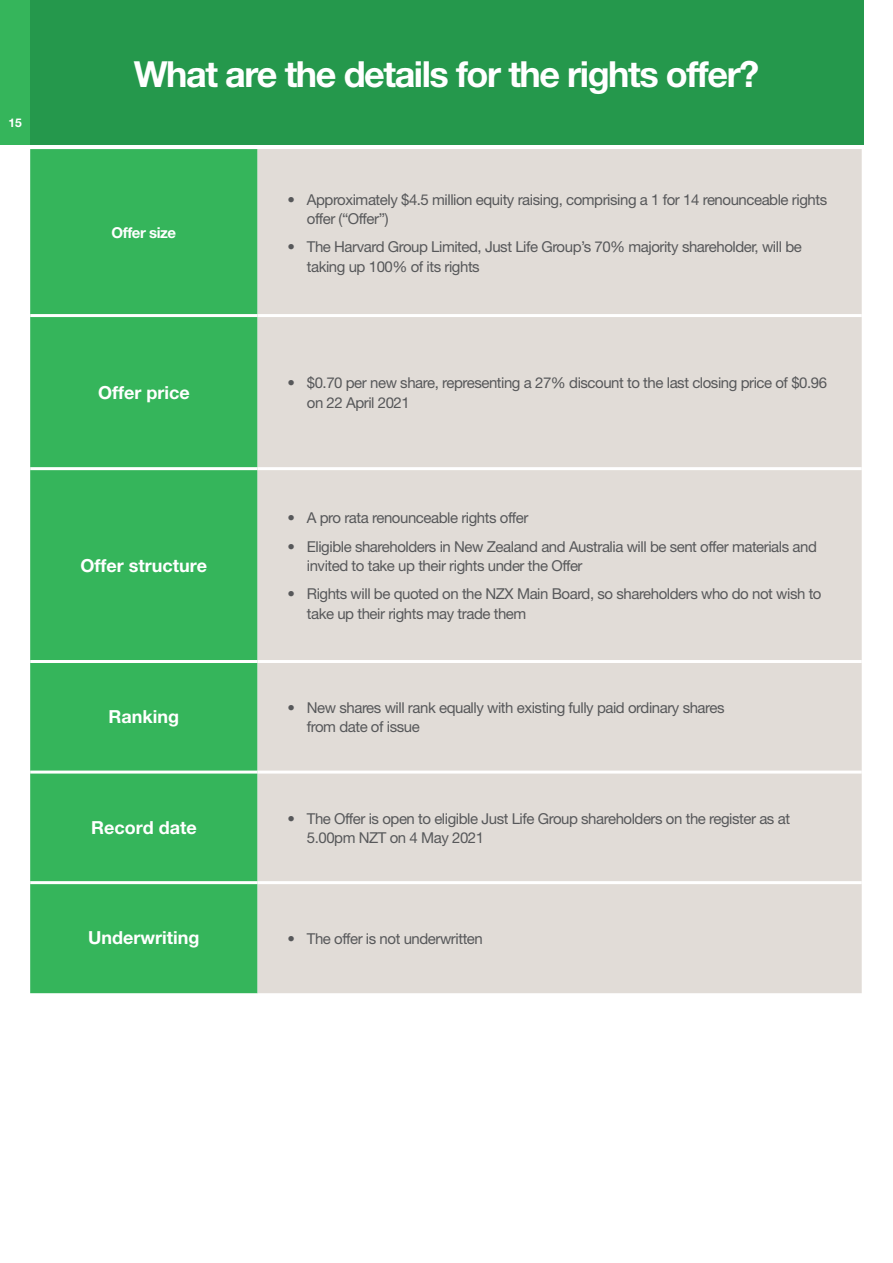
<style>
.page{position:relative;width:893px;height:1263px;background:#fff}
.page>*{position:absolute;margin:0;border:0;box-sizing:border-box;transform-origin:0 0}
.t1{font:700 36px "Helvetica Neue";letter-spacing:-.04em;color:#fff}
.t2{font:700 18px "Helvetica Neue";color:#fff}
.t3{font:15px/19.5px "Helvetica Neue";letter-spacing:-.03em;color:#57585a}
.t4{font:700 15px "Helvetica Neue";letter-spacing:-.03em;color:#fff}
.t5{font:700 12px "Helvetica Neue";color:#fff}
</style>
<div class="page">
<div style="left:0;top:0;width:30px;height:145px;background:#35b55b"></div>
<div style="left:30px;top:149px;width:228px;height:844px;background:#35b55b"></div>
<div style="left:258px;top:149px;width:604px;height:844px;background:#e1dcd7"></div>
<hr style="left:30px;top:314px;width:228px;height:3px;background:#fff">
<hr style="left:258px;top:314px;width:604px;height:3px;background:#fff">
<hr style="left:30px;top:467px;width:228px;height:3px;background:#fff">
<hr style="left:258px;top:467px;width:604px;height:3px;background:#fff">
<hr style="left:30px;top:660px;width:228px;height:3px;background:#fff">
<hr style="left:258px;top:660px;width:604px;height:3px;background:#fff">
<hr style="left:30px;top:770px;width:228px;height:3px;background:#fff">
<hr style="left:258px;top:770px;width:604px;height:3px;background:#fff">
<hr style="left:30px;top:881px;width:228px;height:3px;background:#fff">
<hr style="left:258px;top:881px;width:604px;height:3px;background:#fff">
<div style="left:30px;top:0;width:833px;height:145px;background:#25984c"></div>
<p class="t5" style="left:8px;top:116px;width:15px">15</p>
<h1 class="t1" style="left:134px;top:52px;width:627px">What are the details for the rights offer?</h1>
<p class="t4" style="left:112px;top:223px;width:66px">Offer size</p>
<p class="t3" style="left:307px;top:189px;width:522px;text-indent:-20px">• Approximately $4.5 million equity raising, comprising a 1 for 14 renounceable rights offer (“Offer”)</p>
<p class="t3" style="left:307px;top:237px;width:496px;text-indent:-20px">• The Harvard Group Limited, Just Life Group’s 70% majority shareholder, will be taking up 100% of its rights</p>
<p class="t2" style="left:98px;top:381px;width:93px">Offer price</p>
<p class="t3" style="left:307px;top:373px;width:522px;text-indent:-20px">• $0.70 per new share, representing a 27% discount to the last closing price of $0.96 on 22 April 2021</p>
<p class="t2" style="left:81px;top:554px;width:128px">Offer structure</p>
<p class="t3" style="left:287px;top:508px;width:243px">• A pro rata renounceable rights offer</p>
<p class="t3" style="left:307px;top:536px;width:512px;text-indent:-20px">• Eligible shareholders in New Zealand and Australia will be sent offer materials and invited to take up their rights under the Offer</p>
<p class="t3" style="left:307px;top:584px;width:516px;text-indent:-20px">• Rights will be quoted on the NZX Main Board, so shareholders who do not wish to take up their rights may trade them</p>
<p class="t2" style="left:109px;top:706px;width:72px">Ranking</p>
<p class="t3" style="left:307px;top:698px;width:419px;text-indent:-19px">• New shares will rank equally with existing fully paid ordinary shares from date of issue</p>
<p class="t2" style="left:91px;top:816px;width:107px">Record date</p>
<p class="t3" style="left:307px;top:808px;width:485px;text-indent:-20px">• The Offer is open to eligible Just Life Group shareholders on the register as at<br>5.00pm NZT on 4 May 2021</p>
<p class="t2" style="left:88px;top:927px;width:113px">Underwriting</p>
<p class="t3" style="left:287px;top:928px;width:197px">• The offer is not underwritten</p>
</div>
